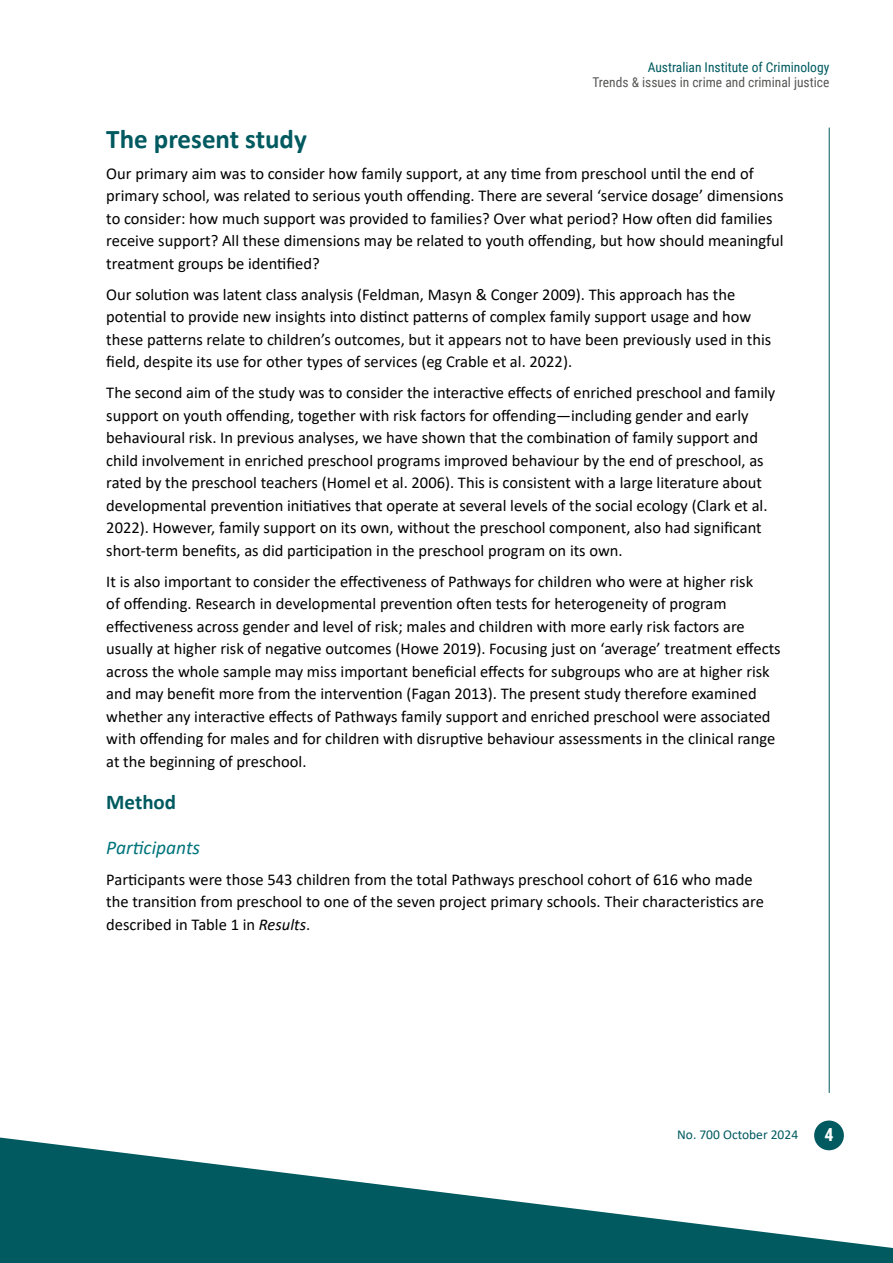
<style>
.page{position:relative;width:893px;height:1263px;background:#fff}
.page>*{position:absolute;margin:0;border:0;box-sizing:border-box;transform-origin:0 0}
.t1{font:700 27px "Calibri";color:#005a60}
.t2{font:700 21px "Calibri";color:#005a60}
.t3{font:italic 19.5px "Calibri";color:#00747c}
.t4{font:700 18px "Roboto Condensed";color:#fff}
.body{font:16.5px/22.5px "Calibri";color:#000}
.t5{font:13.5px "Roboto Condensed";color:#575756}
.t6{font:13.5px "Roboto Condensed";color:#005a60}
.t7{font:13.5px "Calibri";color:#005a60}
.s1{font-style:italic}
</style>
<div class="page">
<hr style="left:829px;top:128px;width:1px;height:965px;background:#005a60">
<div style="left:814px;top:1120px;width:30px;height:30px;background:#005a60;border-radius:50%"></div>
<svg style="left:0;top:1137px;width:893px;height:126px;fill:#005a60"></svg>
<p class="t6" style="left:648px;top:57px;width:183px">Australian Institute of Criminology</p>
<p class="t5" style="left:592px;top:73px;width:238px">Trends &amp; issues in crime and criminal justice</p>
<h1 class="t1" style="left:106px;top:120px;width:202px">The present study</h1>
<p class="body" style="left:106px;top:162px;width:679px">Our primary aim was to consider how family support, at any time from preschool until the end of primary school, was related to serious youth offending. There are several ‘service dosage’ dimensions to consider: how much support was provided to families? Over what period? How often did families receive support? All these dimensions may be related to youth offending, but how should meaningful treatment groups be identified?</p>
<p class="body" style="left:106px;top:283px;width:666px">Our solution was latent class analysis (Feldman, Masyn &amp; Conger 2009). This approach has the potential to provide new insights into distinct patterns of complex family support usage and how these patterns relate to children’s outcomes, but it appears not to have been previously used in this field, despite its use for other types of services (eg Crable et al. 2022).</p>
<p class="body" style="left:106px;top:381px;width:671px">The second aim of the study was to consider the interactive effects of enriched preschool and family support on youth offending, together with risk factors for offending—including gender and early behavioural risk. In previous analyses, we have shown that the combination of family support and child involvement in enriched preschool programs improved behaviour by the end of preschool, as rated by the preschool teachers (Homel et al. 2006). This is consistent with a large literature about developmental prevention initiatives that operate at several levels of the social ecology (Clark et al.<br>2022). However, family support on its own, without the preschool component, also had significant short-term benefits, as did participation in the preschool program on its own.</p>
<p class="body" style="left:106px;top:570px;width:676px">It is also important to consider the effectiveness of Pathways for children who were at higher risk<br>of offending. Research in developmental prevention often tests for heterogeneity of program effectiveness across gender and level of risk; males and children with more early risk factors are usually at higher risk of negative outcomes (Howe 2019). Focusing just on ‘average’ treatment effects across the whole sample may miss important beneficial effects for subgroups who are at higher risk and may benefit more from the intervention (Fagan 2013). The present study therefore examined whether any interactive effects of Pathways family support and enriched preschool were associated with offending for males and for children with disruptive behaviour assessments in the clinical range at the beginning of preschool.</p>
<h2 class="t2" style="left:106px;top:787px;width:71px">Method</h2>
<h3 class="t3" style="left:106px;top:834px;width:95px">Participants</h3>
<p class="body" style="left:106px;top:868px;width:659px">Participants were those 543 children from the total Pathways preschool cohort of 616 who made the transition from preschool to one of the seven project primary schools. Their characteristics are described in Table 1 in <span class="s1">Results</span>.</p>
<p class="t7" style="left:677px;top:1125px;width:122px">No. 700 October 2024</p>
<p class="t4" style="left:824px;top:1122px;width:11px">4</p>
</div>
